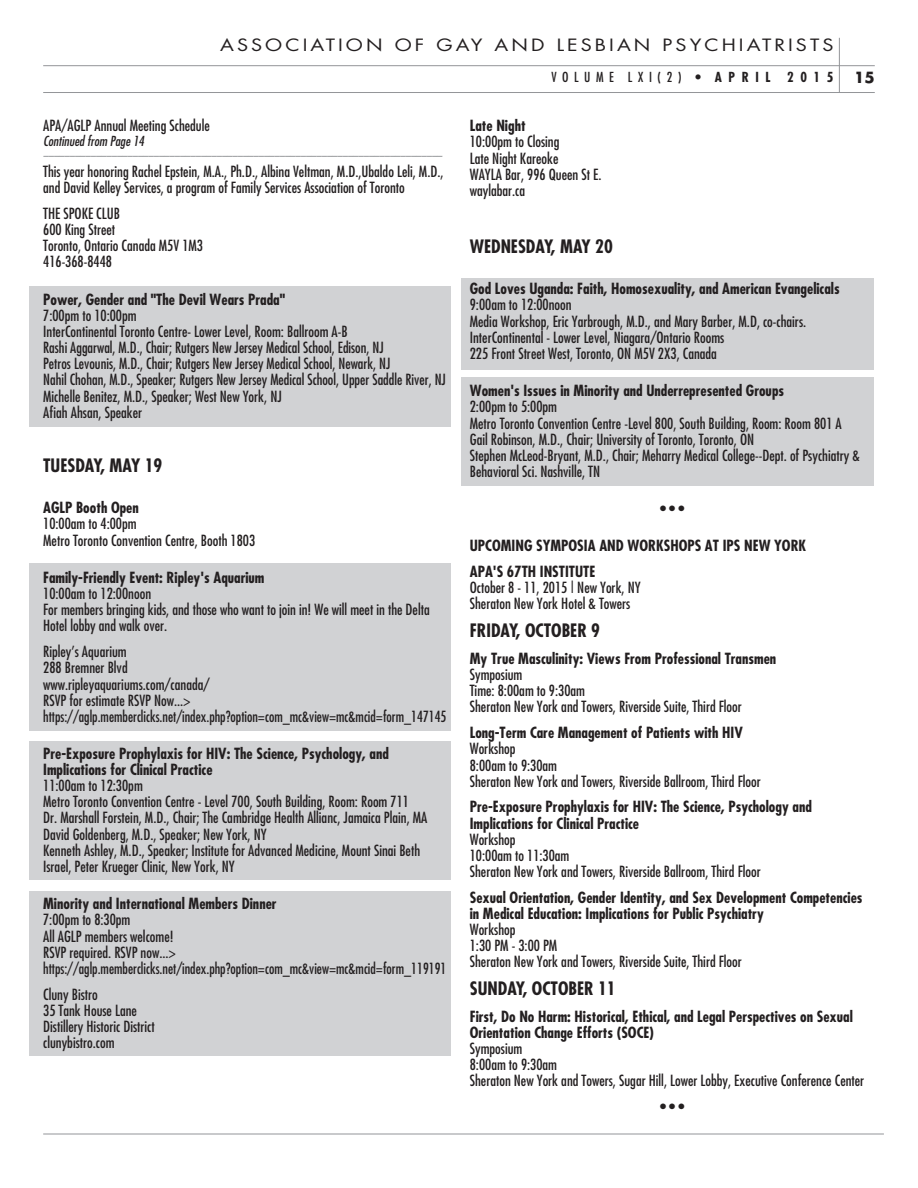
<style>
.page{position:relative;width:918px;height:1188px;background:#fff}
.page>*{position:absolute;margin:0;border:0;box-sizing:border-box;transform-origin:0 0}
.t1{font:700 condensed 18px "Futura";color:#231f20}
.t2{font:16.5px "Futura";letter-spacing:.155em;color:#231f20;scale:1.2 1}
.t3{font:condensed 15px/16.2px "Futura";color:#231f20}
.t4{font:700 condensed 15px/16.2px "Futura";color:#231f20}
.t5{font:700 15px "Futura";color:#231f20}
.t6{font:condensed 13.5px "Futura";letter-spacing:.41em;color:#231f20}
.t7{font:italic condensed 13.5px "Futura";color:#231f20}
.t8{font:italic condensed 10.5px "Futura";color:#808285}
.s1{font-weight:700}
</style>
<div class="page">
<div style="left:29px;top:286px;width:421px;height:140px;background:#d1d2d4"></div>
<div style="left:29px;top:563px;width:421px;height:167px;background:#d1d2d4"></div>
<div style="left:29px;top:741px;width:421px;height:138px;background:#d1d2d4"></div>
<div style="left:29px;top:892px;width:421px;height:164px;background:#d1d2d4"></div>
<div style="left:461px;top:278px;width:412px;height:92px;background:#d1d2d4"></div>
<div style="left:461px;top:377px;width:412px;height:109px;background:#d1d2d4"></div>
<hr style="left:43px;top:92px;width:832px;height:1px;background:#939598">
<hr style="left:43px;top:65px;width:832px;height:1px;background:#939598">
<hr style="left:839px;top:38px;width:1px;height:55px;background:#939598">
<hr style="left:43px;top:1134px;width:841px;height:1px;background:#939598">
<p class="t2" style="left:220px;top:34px;width:513px">ASSOCIATION OF GAY AND LESBIAN PSYCHIATRISTS</p>
<p class="t6" style="left:551px;top:68px;width:283px">VOLUME LXI(2) • <span class="s1">APRIL 2015</span></p>
<p class="t5" style="left:854px;top:67px;width:22px">15</p>
<p class="t3" style="left:43px;top:117px;width:168px">APA/AGLP Annual Meeting Schedule</p>
<p class="t7" style="left:43px;top:133px;width:103px">Continued from Page 14</p>
<p class="t8" style="left:43px;top:149px;width:400px">––––––––––––––––––––––––––––––––––––––––––––––––––––––––––––––––––––––––––––</p>
<p class="t3" style="left:43px;top:163px;width:402px">This year honoring Rachel Epstein, M.A., Ph.D., Albina Veltman, M.D.,Ubaldo Leli, M.D., and David Kelley Services, a program of Family Services Association of Toronto</p>
<p class="t3" style="left:43px;top:205px;width:161px">THE SPOKE CLUB<br>600 King Street<br>Toronto, Ontario Canada M5V 1M3<br>416-368-8448</p>
<p class="t4" style="left:43px;top:291px;width:243px">Power, Gender and "The Devil Wears Prada"</p>
<p class="t3" style="left:43px;top:307px;width:404px">7:00pm to 10:00pm<br>InterContinental Toronto Centre- Lower Level, Room: Ballroom A-B<br>Rashi Aggarwal, M.D., Chair; Rutgers New Jersey Medical School, Edison, NJ<br>Petros Levounis, M.D., Chair; Rutgers New Jersey Medical School, Newark, NJ<br>Nahil Chohan, M.D., Speaker; Rutgers New Jersey Medical School, Upper Saddle River, NJ Michelle Benitez, M.D., Speaker; West New York, NJ<br>Afiah Ahsan, Speaker</p>
<p class="t1" style="left:43px;top:453px;width:121px">TUESDAY, MAY 19</p>
<p class="t4" style="left:43px;top:500px;width:97px">AGLP Booth Open</p>
<p class="t3" style="left:43px;top:516px;width:214px">10:00am to 4:00pm<br>Metro Toronto Convention Centre, Booth 1803</p>
<p class="t4" style="left:43px;top:569px;width:223px">Family-Friendly Event: Ripley's Aquarium</p>
<p class="t3" style="left:43px;top:585px;width:388px">10:00am to 12:00noon<br>For members bringing kids, and those who want to join in! We will meet in the Delta<br>Hotel lobby and walk over.</p>
<p class="t3" style="left:43px;top:643px;width:405px">Ripley’s Aquarium<br>288 Bremner Blvd<br>www.ripleyaquariums.com/canada/<br>RSVP for estimate RSVP Now...&gt; https://aglp.memberclicks.net/index.php?option=com_mc&amp;view=mc&amp;mcid=form_147145</p>
<p class="t4" style="left:43px;top:745px;width:347px">Pre-Exposure Prophylaxis for HIV: The Science, Psychology, and<br>Implications for Clinical Practice</p>
<p class="t3" style="left:43px;top:777px;width:386px">11:00am to 12:30pm<br>Metro Toronto Convention Centre - Level 700, South Building, Room: Room 711<br>Dr. Marshall Forstein, M.D., Chair; The Cambridge Health Allianc, Jamaica Plain, MA David Goldenberg, M.D., Speaker; New York, NY<br>Kenneth Ashley, M.D., Speaker; Institute for Advanced Medicine, Mount Sinai Beth Israel, Peter Krueger Clinic, New York, NY</p>
<p class="t4" style="left:43px;top:895px;width:235px">Minority and International Members Dinner</p>
<p class="t3" style="left:43px;top:911px;width:405px">7:00pm to 8:30pm<br>All AGLP members welcome!<br>RSVP required. RSVP now...&gt; https://aglp.memberclicks.net/index.php?option=com_mc&amp;view=mc&amp;mcid=form_119191</p>
<p class="t3" style="left:43px;top:986px;width:113px">Cluny Bistro<br>35 Tank House Lane<br>Distillery Historic District clunybistro.com</p>
<p class="t4" style="left:470px;top:118px;width:57px">Late Night</p>
<p class="t3" style="left:470px;top:133px;width:133px">10:00pm to Closing<br>Late Night Kareoke<br>WAYLA Bar, 996 Queen St E. waylabar.ca</p>
<p class="t1" style="left:470px;top:234px;width:145px">WEDNESDAY, MAY 20</p>
<p class="t4" style="left:470px;top:281px;width:371px">God Loves Uganda: Faith, Homosexuality, and American Evangelicals</p>
<p class="t3" style="left:470px;top:296px;width:338px">9:00am to 12:00noon<br>Media Workshop, Eric Yarbrough, M.D., and Mary Barber, M.D, co-chairs.<br>InterContinental - Lower Level, Niagara/Ontario Rooms<br>225 Front Street West, Toronto, ON M5V 2X3, Canada</p>
<p class="t4" style="left:470px;top:382px;width:316px">Women's Issues in Minority and Underrepresented Groups</p>
<p class="t3" style="left:470px;top:398px;width:392px">2:00pm to 5:00pm<br>Metro Toronto Convention Centre -Level 800, South Building, Room: Room 801 A Gail Robinson, M.D., Chair; University of Toronto, Toronto, ON<br>Stephen McLeod-Bryant, M.D., Chair; Meharry Medical College--Dept. of Psychiatry &amp; Behavioral Sci. Nashville, TN</p>
<p class="t3" style="left:660px;top:500px;width:26px">• • •</p>
<p class="t4" style="left:470px;top:532px;width:338px;line-height:26px">UPCOMING SYMPOSIA AND WORKSHOPS AT IPS NEW YORK<br>APA'S 67TH INSTITUTE</p>
<p class="t3" style="left:470px;top:579px;width:172px">October 8 - 11, 2015 | New York, NY<br>Sheraton New York Hotel &amp; Towers</p>
<p class="t1" style="left:470px;top:619px;width:132px">FRIDAY, OCTOBER 9</p>
<p class="t4" style="left:470px;top:650px;width:308px">My True Masculinity: Views From Professional Transmen</p>
<p class="t3" style="left:470px;top:666px;width:274px">Symposium<br>Time: 8:00am to 9:30am<br>Sheraton New York and Towers, Riverside Suite, Third Floor</p>
<p class="t4" style="left:470px;top:724px;width:275px">Long-Term Care Management of Patients with HIV</p>
<p class="t3" style="left:470px;top:740px;width:293px">Workshop<br>8:00am to 9:30am<br>Sheraton New York and Towers, Riverside Ballroom, Third Floor</p>
<p class="t4" style="left:470px;top:799px;width:344px">Pre-Exposure Prophylaxis for HIV: The Science, Psychology and<br>Implications for Clinical Practice</p>
<p class="t3" style="left:470px;top:831px;width:293px">Workshop<br>10:00am to 11:30am<br>Sheraton New York and Towers, Riverside Ballroom, Third Floor</p>
<p class="t4" style="left:470px;top:889px;width:394px">Sexual Orientation, Gender Identity, and Sex Development Competencies in Medical Education: Implications for Public Psychiatry</p>
<p class="t3" style="left:470px;top:921px;width:274px">Workshop<br>1:30 PM - 3:00 PM<br>Sheraton New York and Towers, Riverside Suite, Third Floor</p>
<p class="t1" style="left:470px;top:977px;width:147px">SUNDAY, OCTOBER 11</p>
<p class="t4" style="left:470px;top:1008px;width:385px">First, Do No Harm: Historical, Ethical, and Legal Perspectives on Sexual<br>Orientation Change Efforts (SOCE)</p>
<p class="t3" style="left:470px;top:1040px;width:396px">Symposium<br>8:00am to 9:30am<br>Sheraton New York and Towers, Sugar Hill, Lower Lobby, Executive Conference Center</p>
<p class="t3" style="left:660px;top:1098px;width:26px">• • •</p>
</div>
